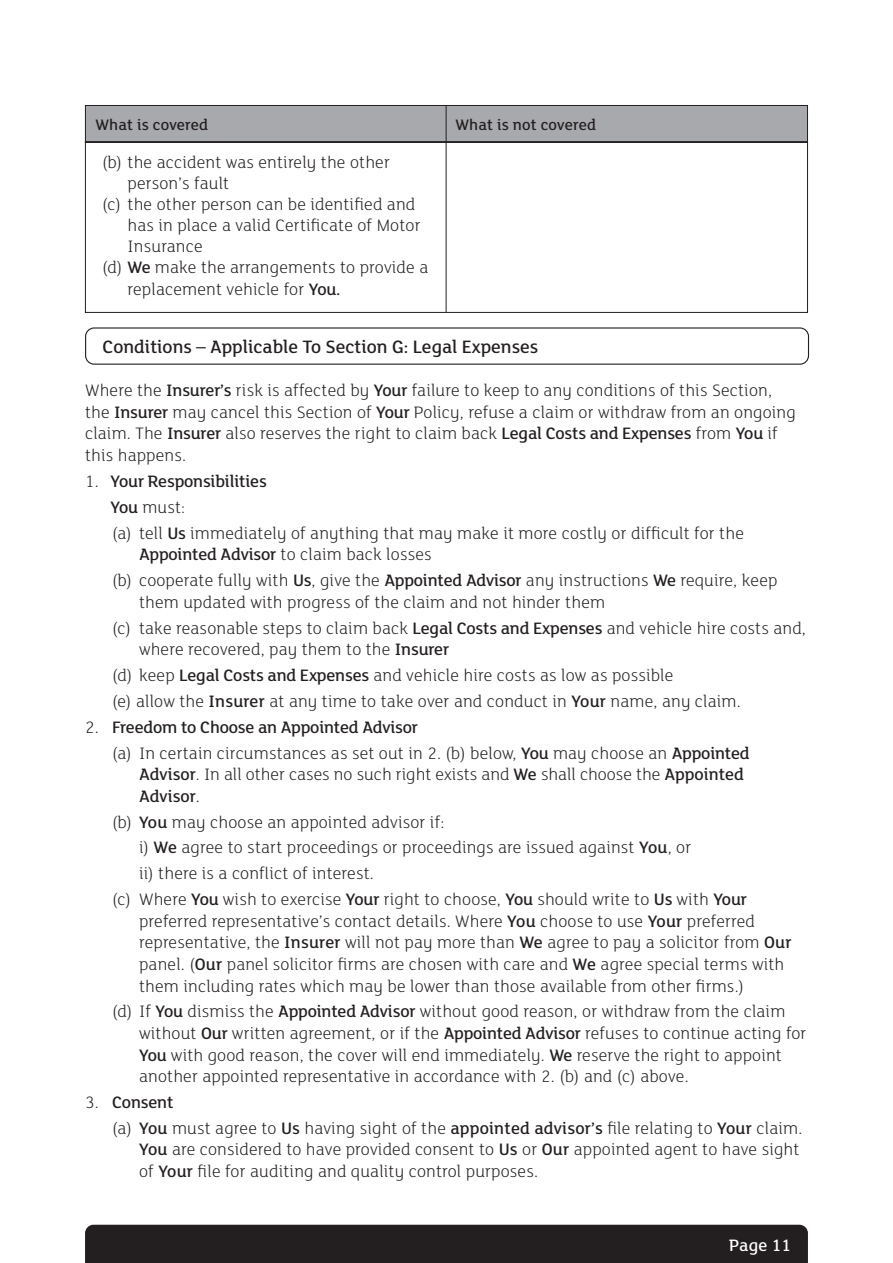
<style>
.page{position:relative;width:893px;height:1263px;background:#fff}
.page>*{position:absolute;margin:0;border:0;box-sizing:border-box;transform-origin:0 0}
.t1{font:500 19.5px "FS Lola";color:#231f20}
.t2{font:300 18px/21.6px "FS Lola";letter-spacing:.01em;color:#231f20}
.t3{font:500 18px "FS Lola";letter-spacing:.01em;color:#fff}
.t4{font:500 16.5px "FS Lola";letter-spacing:.01em;color:#231f20}
.s1{font-weight:500}
</style>
<div class="page">
<div style="left:85px;top:1225px;width:723px;height:38px;background:#231f20"></div>
<div style="left:85px;top:327px;width:724px;height:38px;border:1px solid #231f20;border-radius:9px"></div>
<div style="left:85px;top:105px;width:722px;height:37px;background:#a8a9ad"></div>
<div style="left:85px;top:105px;width:723px;height:38px;border:1px solid #231f20"></div>
<div style="left:85px;top:141px;width:723px;height:172px;border:1px solid #231f20"></div>
<hr style="left:446px;top:105px;width:1px;height:208px;background:#231f20">
<p class="t4" style="left:95px;top:114px;width:114px">What is covered</p>
<p class="t4" style="left:455px;top:114px;width:142px">What is not covered</p>
<p class="t2" style="left:102px;top:151px;width:289px">(b) the accident was entirely the other</p>
<p class="t2" style="left:128px;top:172px;width:103px">person’s fault</p>
<p class="t2" style="left:102px;top:193px;width:315px">(c) the other person can be identified and</p>
<p class="t2" style="left:128px;top:214px;width:295px">has in place a valid Certificate of Motor</p>
<p class="t2" style="left:128px;top:235px;width:77px">Insurance</p>
<p class="t2" style="left:102px;top:256px;width:328px">(d) <span class="s1">We</span> make the arrangements to provide a</p>
<p class="t2" style="left:128px;top:277px;width:214px">replacement vehicle for <span class="s1">You.</span></p>
<p class="t1" style="left:103px;top:334px;width:437px">Conditions – Applicable To Section G: Legal Expenses</p>
<p class="t2" style="left:85px;top:379px;width:712px">Where the <span class="s1">Insurer’s</span> risk is affected by <span class="s1">Your</span> failure to keep to any conditions of this Section, the <span class="s1">Insurer</span> may cancel this Section of <span class="s1">Your</span> Policy, refuse a claim or withdraw from an ongoing claim. The <span class="s1">Insurer</span> also reserves the right to claim back <span class="s1">Legal Costs and Expenses</span> from <span class="s1">You</span> if this happens.</p>
<p class="t2" style="left:111px;top:467px;width:635px;line-height:25.8px;text-indent:-26px">1. <span class="s1">Your Responsibilities<br>You</span> must:<br>(a) tell <span class="s1">Us</span> immediately of anything that may make it more costly or difficult for the</p>
<p class="t2" style="left:112px;top:541px;width:667px;line-height:25.8px;text-indent:27px"><span class="s1">Appointed Advisor</span> to claim back losses<br>(b) cooperate fully with <span class="s1">Us</span>, give the <span class="s1">Appointed Advisor</span> any instructions <span class="s1">We</span> require, keep</p>
<p class="t2" style="left:112px;top:588px;width:695px;line-height:25.8px;text-indent:27px">them updated with progress of the claim and not hinder them<br>(c) take reasonable steps to claim back <span class="s1">Legal Costs and Expenses</span> and vehicle hire costs and,</p>
<p class="t2" style="left:112px;top:636px;width:630px;line-height:25.8px;text-indent:27px">where recovered, pay them to the <span class="s1">Insurer<br></span>(d) keep <span class="s1">Legal Costs and Expenses</span> and vehicle hire costs as low as possible<br>(e) allow the <span class="s1">Insurer</span> at any time to take over and conduct in <span class="s1">Your</span> name, any claim.</p>
<p class="t2" style="left:112px;top:713px;width:639px;line-height:25.8px;text-indent:-27px">2. <span class="s1">Freedom to Choose an Appointed Advisor<br></span>(a) In certain circumstances as set out in 2. (b) below, <span class="s1">You</span> may choose an <span class="s1">Appointed</span></p>
<p class="t2" style="left:139px;top:763px;width:606px"><span class="s1">Advisor</span>. In all other cases no such right exists and <span class="s1">We</span> shall choose the <span class="s1">Appointed<br>Advisor</span>.</p>
<p class="t2" style="left:112px;top:810px;width:334px">(b) <span class="s1">You</span> may choose an appointed advisor if:</p>
<p class="t2" style="left:139px;top:836px;width:554px">i) <span class="s1">We</span> agree to start proceedings or proceedings are issued against <span class="s1">You</span>, or</p>
<p class="t2" style="left:139px;top:862px;width:236px">ii) there is a conflict of interest.</p>
<p class="t2" style="left:112px;top:888px;width:636px">(c) Where <span class="s1">You</span> wish to exercise <span class="s1">Your</span> right to choose, <span class="s1">You</span> should write to <span class="s1">Us</span> with <span class="s1">Your</span></p>
<p class="t2" style="left:139px;top:909px;width:654px">preferred representative’s contact details. Where <span class="s1">You</span> choose to use <span class="s1">Your</span> preferred representative, the <span class="s1">Insurer</span> will not pay more than <span class="s1">We</span> agree to pay a solicitor from <span class="s1">Our </span>panel. (<span class="s1">Our</span> panel solicitor firms are chosen with care and <span class="s1">We</span> agree special terms with them including rates which may be lower than those available from other firms.)</p>
<p class="t2" style="left:139px;top:1000px;width:669px;text-indent:-27px">(d) If <span class="s1">You</span> dismiss the <span class="s1">Appointed Advisor</span> without good reason, or withdraw from the claim without <span class="s1">Our</span> written agreement, or if the <span class="s1">Appointed Advisor</span> refuses to continue acting for <span class="s1">You</span> with good reason, the cover will end immediately. <span class="s1">We</span> reserve the right to appoint another appointed representative in accordance with 2. (b) and (c) above.</p>
<p class="t2" style="left:112px;top:1089px;width:692px;line-height:25.8px;text-indent:-27px">3. <span class="s1">Consent<br></span>(a) <span class="s1">You</span> must agree to <span class="s1">Us</span> having sight of the <span class="s1">appointed advisor’s</span> file relating to <span class="s1">Your</span> claim.</p>
<p class="t2" style="left:139px;top:1138px;width:662px"><span class="s1">You</span> are considered to have provided consent to <span class="s1">Us</span> or <span class="s1">Our</span> appointed agent to have sight of <span class="s1">Your</span> file for auditing and quality control purposes.</p>
<p class="t3" style="left:729px;top:1233px;width:63px">Page 11</p>
</div>
